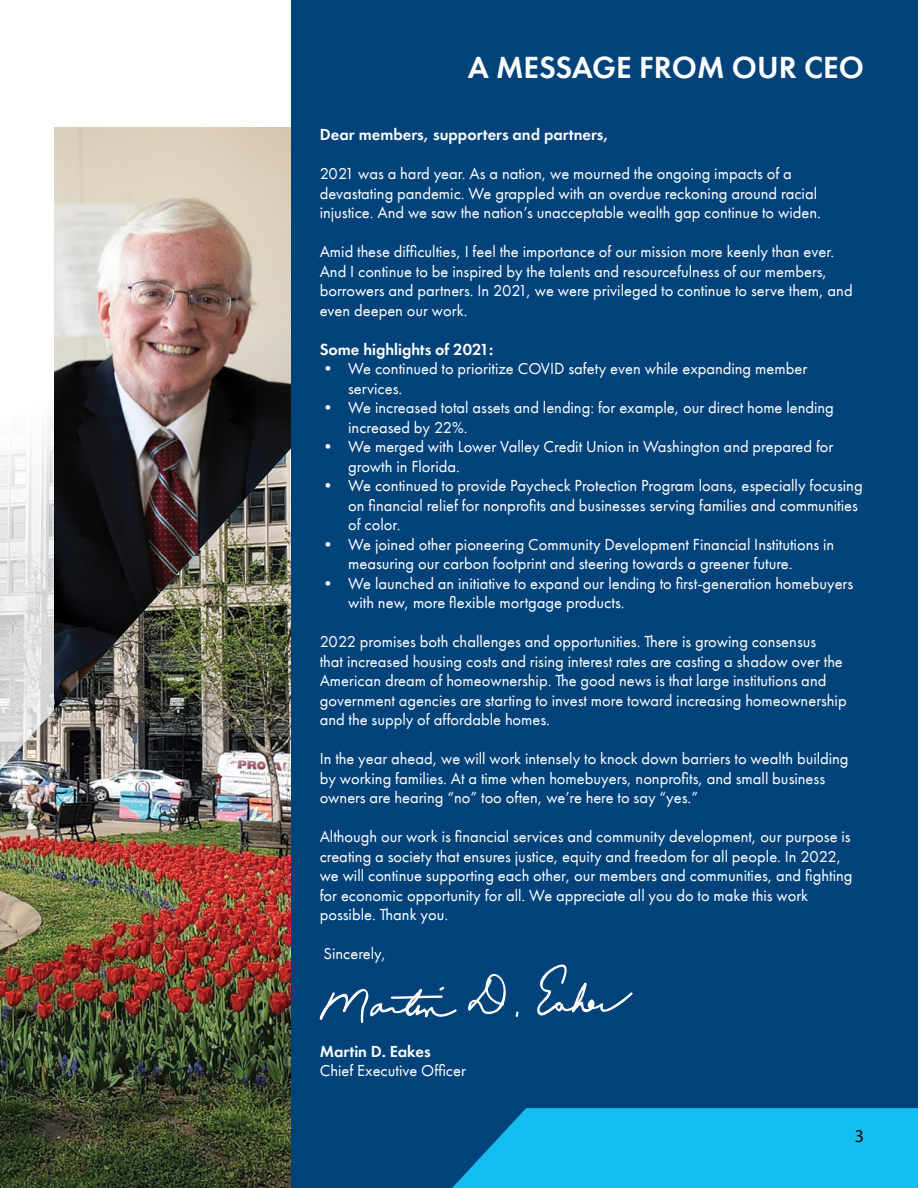
<style>
.page{position:relative;width:918px;height:1188px;background:#fff}
.page>*{position:absolute;margin:0;border:0;box-sizing:border-box;transform-origin:0 0}
.t1{font:600 31.5px "Futura PT";color:#fff}
.t2{font:18px "Myriad Pro";color:#000}
.t3{font:16.5px/19.5px "Futura PT";color:#fff}
.t4{font:600 16.5px "Futura PT";color:#fff}
</style>
<div class="page">
<img style="left:54px;top:127px;width:238px;height:321px">
<img style="left:0;top:448px;width:292px;height:740px">
<div style="left:292px;top:0;width:626px;height:1188px;background:#00437b"></div>
<svg style="left:319px;top:986px;width:138px;height:37px"></svg>
<svg style="left:468px;top:973px;width:38px;height:42px"></svg>
<svg style="left:516px;top:1011px;width:3px;height:6px"></svg>
<svg style="left:537px;top:964px;width:96px;height:52px"></svg>
<svg style="left:452px;top:1108px;width:466px;height:80px;background:#13b4e6"></svg>
<h1 class="t1" style="left:468px;top:48px;width:398px">A MESSAGE FROM OUR CEO</h1>
<p class="t4" style="left:320px;top:124px;width:291px">Dear members, supporters and partners,</p>
<p class="t3" style="left:320px;top:164px;width:503px">2021 was a hard year. As a nation, we mourned the ongoing impacts of a devastating pandemic. We grappled with an overdue reckoning around racial injustice. And we saw the nation’s unacceptable wealth gap continue to widen.</p>
<p class="t3" style="left:320px;top:242px;width:535px">Amid these difficulties, I feel the importance of our mission more keenly than ever.<br>And I continue to be inspired by the talents and resourcefulness of our members, borrowers and partners. In 2021, we were privileged to continue to serve them, and even deepen our work.</p>
<p class="t4" style="left:320px;top:339px;width:175px">Some highlights of 2021:</p>
<p class="t3" style="left:348px;top:359px;width:461px;text-indent:-28px">• We continued to prioritize COVID safety even while expanding member services.</p>
<p class="t3" style="left:348px;top:398px;width:487px;text-indent:-28px">• We increased total assets and lending: for example, our direct home lending increased by 22%.</p>
<p class="t3" style="left:348px;top:437px;width:487px;text-indent:-28px">• We merged with Lower Valley Credit Union in Washington and prepared for growth in Florida.</p>
<p class="t3" style="left:348px;top:476px;width:516px;text-indent:-28px">• We continued to provide Paycheck Protection Program loans, especially focusing on financial relief for nonprofits and businesses serving families and communities of color.</p>
<p class="t3" style="left:348px;top:534px;width:488px;text-indent:-28px">• We joined other pioneering Community Development Financial Institutions in measuring our carbon footprint and steering towards a greener future.</p>
<p class="t3" style="left:348px;top:573px;width:506px;text-indent:-28px">• We launched an initiative to expand our lending to first-generation homebuyers with new, more flexible mortgage products.</p>
<p class="t3" style="left:320px;top:632px;width:529px">2022 promises both challenges and opportunities. There is growing consensus<br>that increased housing costs and rising interest rates are casting a shadow over the American dream of homeownership. The good news is that large institutions and government agencies are starting to invest more toward increasing homeownership and the supply of affordable homes.</p>
<p class="t3" style="left:320px;top:749px;width:530px">In the year ahead, we will work intensely to knock down barriers to wealth building by working families. At a time when homebuyers, nonprofits, and small business owners are hearing “no” too often, we’re here to say “yes.”</p>
<p class="t3" style="left:320px;top:827px;width:534px">Although our work is financial services and community development, our purpose is creating a society that ensures justice, equity and freedom for all people. In 2022, we will continue supporting each other, our members and communities, and fighting for economic opportunity for all. We appreciate all you do to make this work possible. Thank you.</p>
<p class="t3" style="left:324px;top:944px;width:64px">Sincerely,</p>
<p class="t4" style="left:320px;top:1041px;width:113px">Martin D. Eakes</p>
<p class="t3" style="left:320px;top:1061px;width:148px">Chief Executive Officer</p>
<p class="t2" style="left:855px;top:1125px;width:11px">3</p>
</div>
